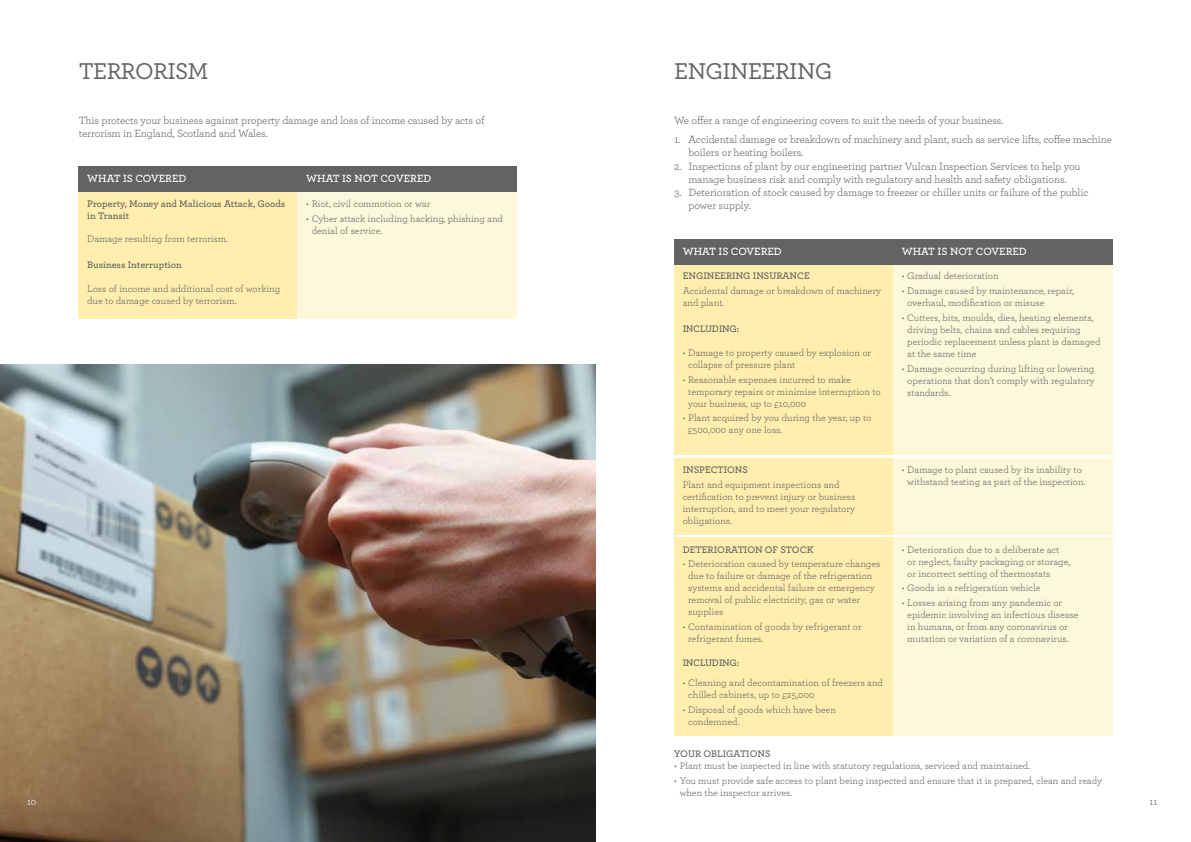
<style>
.page{position:relative;width:1191px;height:842px;background:#fff}
.page>*{position:absolute;margin:0;border:0;box-sizing:border-box;transform-origin:0 0}
.t1{font:500 24px "Archer";letter-spacing:-.025em;color:#646363}
.t2{font:11px/13.2px "Archer";letter-spacing:-.01em;color:#646363}
.t3{font:600 11px "Archer";color:#fff}
.t4{font:10px/12px "Archer";color:#646363}
.t5{font:600 10px "Archer";color:#646363}
.t6{font:600 10px "Archer";letter-spacing:-.02em;color:#646363}
.t7{font:10px "Archer";color:#fff}
</style>
<div class="page">
<img style="left:0;top:364px;width:595px;height:478px">
<div style="left:79px;top:192px;width:219px;height:127px;background:#ffeeae"></div>
<div style="left:674px;top:264px;width:219px;height:191px;background:#ffeeae"></div>
<div style="left:674px;top:458px;width:219px;height:77px;background:#ffeeae"></div>
<div style="left:674px;top:537px;width:219px;height:199px;background:#ffeeae"></div>
<div style="left:298px;top:192px;width:219px;height:127px;background:#fff7d9"></div>
<div style="left:893px;top:264px;width:219px;height:191px;background:#fff7d9"></div>
<div style="left:893px;top:458px;width:219px;height:77px;background:#fff7d9"></div>
<div style="left:893px;top:537px;width:219px;height:199px;background:#fff7d9"></div>
<div style="left:79px;top:166px;width:219px;height:26px;background:#646363"></div>
<div style="left:298px;top:166px;width:219px;height:26px;background:#646363"></div>
<div style="left:674px;top:239px;width:219px;height:25px;background:#646363"></div>
<div style="left:893px;top:239px;width:219px;height:25px;background:#646363"></div>
<h1 class="t1" style="left:79px;top:54px;width:132px">TERRORISM</h1>
<h1 class="t1" style="left:674px;top:54px;width:160px">ENGINEERING</h1>
<p class="t2" style="left:79px;top:114px;width:407px">This protects your business against property damage and loss of income caused by acts of terrorism in England, Scotland and Wales.</p>
<p class="t2" style="left:674px;top:114px;width:331px">We offer a range of engineering covers to suit the needs of your business.</p>
<p class="t2" style="left:688px;top:132px;width:425px;text-indent:-14px">1. Accidental damage or breakdown of machinery and plant, such as service lifts, coffee machine boilers or heating boilers.</p>
<p class="t2" style="left:674px;top:159px;width:408px;text-align:center">2. Inspections of plant by our engineering partner Vulcan Inspection Services to help you manage business risk and comply with regulatory and health and safety obligations.</p>
<p class="t2" style="left:674px;top:185px;width:416px">3. Deterioration of stock caused by damage to freezer or chiller units or failure of the public</p>
<p class="t3" style="left:87px;top:170px;width:101px">WHAT IS COVERED</p>
<p class="t3" style="left:306px;top:170px;width:127px">WHAT IS NOT COVERED</p>
<p class="t5" style="left:87px;top:196px;width:200px">Property, Money and Malicious Attack, Goods</p>
<p class="t2" style="left:688px;top:198px;width:64px">power supply.</p>
<p class="t5" style="left:87px;top:208px;width:44px">in Transit</p>
<p class="t4" style="left:87px;top:232px;width:142px">Damage resulting from terrorism.</p>
<p class="t5" style="left:87px;top:257px;width:96px">Business Interruption</p>
<p class="t4" style="left:87px;top:282px;width:195px">Loss of income and additional cost of working due to damage caused by terrorism.</p>
<p class="t4" style="left:306px;top:197px;width:125px">• Riot, civil commotion or war</p>
<p class="t4" style="left:312px;top:212px;width:193px;text-indent:-6px">• Cyber attack including hacking, phishing and denial of service.</p>
<p class="t3" style="left:682px;top:243px;width:101px">WHAT IS COVERED</p>
<p class="t3" style="left:901px;top:243px;width:127px">WHAT IS NOT COVERED</p>
<p class="t4" style="left:901px;top:270px;width:98px">• Gradual deterioration</p>
<p class="t4" style="left:907px;top:284px;width:168px;text-indent:-6px">• Damage caused by maintenance, repair, overhaul, modification or misuse</p>
<p class="t4" style="left:907px;top:311px;width:195px;text-indent:-6px">• Cutters, bits, moulds, dies, heating elements, driving belts, chains and cables requiring periodic replacement unless plant is damaged at the same time</p>
<p class="t4" style="left:907px;top:362px;width:189px;text-align:justify;text-indent:-6px">• Damage occurring during lifting or lowering operations that don’t comply with regulatory standards.</p>
<p class="t5" style="left:682px;top:269px;width:129px">ENGINEERING INSURANCE</p>
<p class="t4" style="left:682px;top:284px;width:200px">Accidental damage or breakdown of machinery and plant.</p>
<p class="t6" style="left:682px;top:322px;width:58px">INCLUDING:</p>
<p class="t4" style="left:688px;top:346px;width:184px;text-indent:-6px">• Damage to property caused by explosion or collapse of pressure plant</p>
<p class="t4" style="left:688px;top:373px;width:194px;text-indent:-6px">• Reasonable expenses incurred to make temporary repairs or minimise interruption to your business, up to £10,000</p>
<p class="t4" style="left:688px;top:412px;width:185px;text-indent:-6px">• Plant acquired by you during the year, up to £500,000 any one loss.</p>
<p class="t5" style="left:682px;top:462px;width:67px">INSPECTIONS</p>
<p class="t4" style="left:682px;top:478px;width:174px">Plant and equipment inspections and certification to prevent injury or business interruption, and to meet your regulatory obligations.</p>
<p class="t5" style="left:682px;top:542px;width:132px">DETERIORATION OF STOCK</p>
<p class="t4" style="left:688px;top:558px;width:194px;text-indent:-6px">• Deterioration caused by temperature changes due to failure or damage of the refrigeration systems and accidental failure or emergency removal of public electricity, gas or water supplies</p>
<p class="t4" style="left:688px;top:620px;width:175px;text-indent:-6px">• Contamination of goods by refrigerant or refrigerant fumes.</p>
<p class="t6" style="left:682px;top:655px;width:58px">INCLUDING:</p>
<p class="t4" style="left:688px;top:676px;width:196px;text-indent:-6px">• Cleaning and decontamination of freezers and chilled cabinets, up to £25,000</p>
<p class="t4" style="left:688px;top:703px;width:149px;text-indent:-6px">• Disposal of goods which have been condemned.</p>
<p class="t5" style="left:674px;top:746px;width:98px">YOUR OBLIGATIONS</p>
<p class="t4" style="left:674px;top:759px;width:357px">• Plant must be inspected in line with statutory regulations, serviced and maintained.</p>
<p class="t4" style="left:679px;top:774px;width:424px;text-indent:-6px">• You must provide safe access to plant being inspected and ensure that it is prepared, clean and ready when the inspector arrives.</p>
<p class="t4" style="left:901px;top:463px;width:185px;text-align:center">• Damage to plant caused by its inability to withstand testing as part of the inspection.</p>
<p class="t4" style="left:907px;top:543px;width:165px;text-indent:-6px">• Deterioration due to a deliberate act or neglect, faulty packaging or storage, or incorrect setting of thermostats</p>
<p class="t4" style="left:901px;top:582px;width:140px">• Goods in a refrigeration vehicle</p>
<p class="t4" style="left:907px;top:596px;width:173px;text-indent:-6px">• Losses arising from any pandemic or epidemic involving an infectious disease in humans, or from any coronavirus or mutation or variation of a coronavirus.</p>
<p class="t7" style="left:27px;top:795px;width:11px">10</p>
<p class="t4" style="left:1149px;top:795px;width:9px">11</p>
</div>
